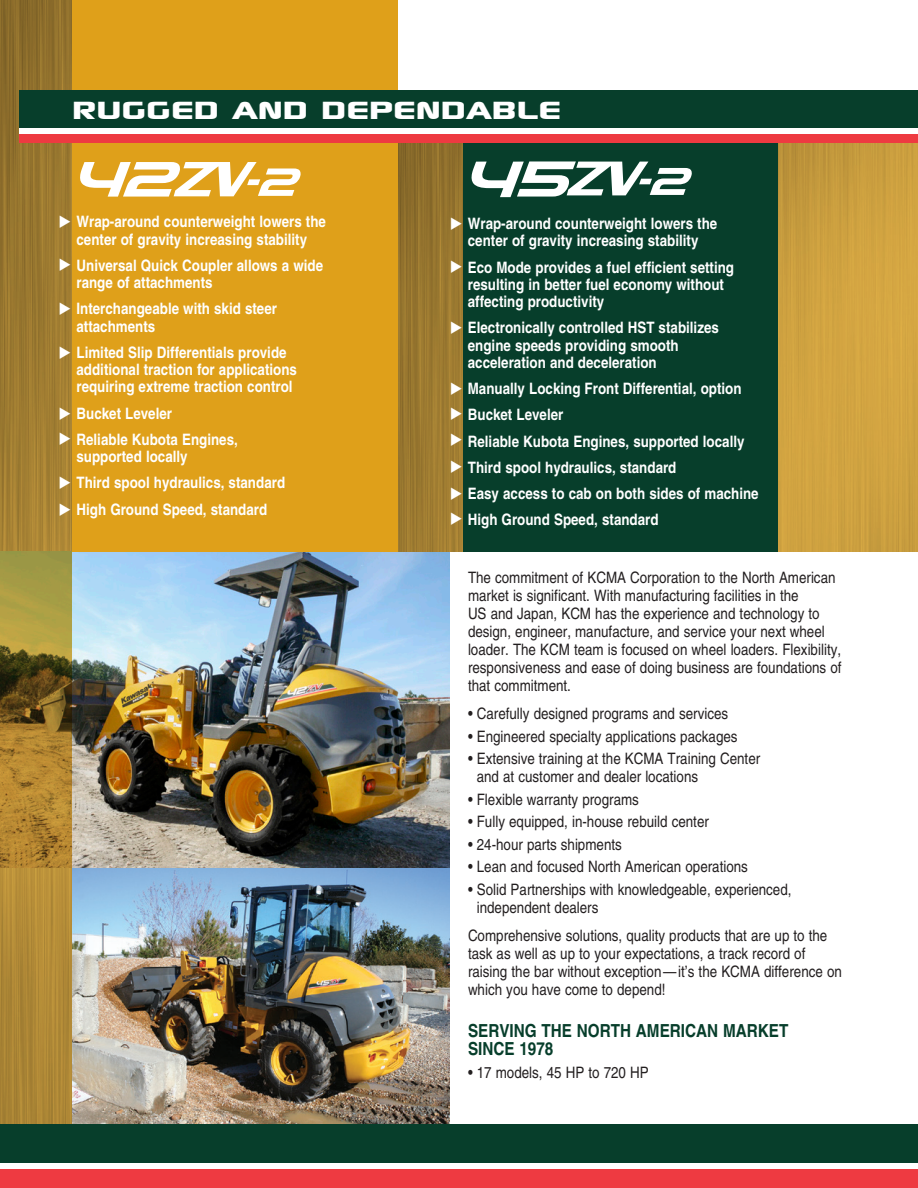
<style>
.page{position:relative;width:918px;height:1188px;background:#fff}
.page>*{position:absolute;margin:0;border:0;box-sizing:border-box;transform-origin:0 0}
.Helv_Body{font:48px "Xscale";color:#fff;scale:.85 1}
.Helv_Sub{font:700 18px/18px "Helvetica";color:#073e2b;scale:.85 1}
.Helv_Body-2{font:15.75px/18px "Helvetica";color:#231f20;scale:.85 1}
.IFC_Features{font:700 15.75px/17.2px "Helvetica";color:#fff;scale:.85 1}
.Helv_Body_Bullets{font:15.75px "Helvetica";color:#231f20;scale:.85 1}
</style>
<div class="page">
<img style="left:72px;top:867px;width:378px;height:257px">
<img style="left:72px;top:552px;width:378px;height:315px">
<svg style="left:398px;top:143px;width:520px;height:409px;background:#bd943a"></svg>
<div style="left:464px;top:142px;width:314px;height:410px;background:#073e2b"></div>
<svg style="left:471px;top:161px;width:221px;height:36px"></svg>
<svg style="left:0;top:0;width:72px;height:1124px;background:#a07e32"></svg>
<div style="left:72px;top:0;width:326px;height:552px;background:#dfa01a"></div>
<div style="left:19px;top:90px;width:899px;height:40px;background:#073e2b"></div>
<div style="left:19px;top:132px;width:899px;height:11px;background:#ee3a41"></div>
<div style="left:19px;top:129px;width:899px;height:5px;background:#fff"></div>
<svg style="left:80px;top:162px;width:221px;height:35px"></svg>
<div style="left:0;top:1124px;width:918px;height:40px;background:#073e2b"></div>
<div style="left:0;top:1167px;width:918px;height:21px;background:#ee3a41"></div>
<div style="left:0;top:1163px;width:918px;height:5px;background:#fff"></div>
<svg style="left:451px;top:383px;width:11px;height:12px"></svg>
<svg style="left:451px;top:433px;width:11px;height:13px"></svg>
<svg style="left:451px;top:217px;width:11px;height:12px"></svg>
<svg style="left:451px;top:260px;width:11px;height:13px"></svg>
<svg style="left:451px;top:407px;width:11px;height:13px"></svg>
<svg style="left:451px;top:487px;width:11px;height:13px"></svg>
<svg style="left:451px;top:321px;width:11px;height:12px"></svg>
<svg style="left:451px;top:460px;width:11px;height:13px"></svg>
<svg style="left:60px;top:302px;width:10px;height:13px"></svg>
<svg style="left:60px;top:347px;width:10px;height:12px"></svg>
<svg style="left:60px;top:433px;width:10px;height:12px"></svg>
<svg style="left:60px;top:259px;width:10px;height:12px"></svg>
<svg style="left:60px;top:407px;width:10px;height:13px"></svg>
<svg style="left:60px;top:476px;width:10px;height:13px"></svg>
<svg style="left:60px;top:503px;width:10px;height:13px"></svg>
<svg style="left:451px;top:513px;width:11px;height:12px"></svg>
<svg style="left:60px;top:215px;width:10px;height:13px"></svg>
<p class="Helv_Body" style="left:72px;top:81px;width:577px">RUGGED AND DEPENDABLE</p>
<p class="IFC_Features" style="left:76px;top:213px;width:295px">Wrap-around counterweight lowers the center of gravity increasing stability</p>
<p class="IFC_Features" style="left:76px;top:256px;width:292px">Universal Quick Coupler allows a wide range of attachments</p>
<p class="IFC_Features" style="left:76px;top:300px;width:237px">Interchangeable with skid steer attachments</p>
<p class="IFC_Features" style="left:76px;top:343px;width:261px">Limited Slip Differentials provide additional traction for applications requiring extreme traction control</p>
<p class="IFC_Features" style="left:76px;top:404px;width:114px">Bucket Leveler</p>
<p class="IFC_Features" style="left:76px;top:430px;width:191px">Reliable Kubota Engines, supported locally</p>
<p class="IFC_Features" style="left:76px;top:474px;width:247px">Third spool hydraulics, standard</p>
<p class="IFC_Features" style="left:76px;top:500px;width:226px">High Ground Speed, standard</p>
<p class="IFC_Features" style="left:468px;top:215px;width:295px">Wrap-around counterweight lowers the center of gravity increasing stability</p>
<p class="IFC_Features" style="left:468px;top:258px;width:315px">Eco Mode provides a fuel efficient setting resulting in better fuel economy without affecting productivity</p>
<p class="IFC_Features" style="left:468px;top:319px;width:297px">Electronically controlled HST stabilizes engine speeds providing smooth acceleration and deceleration</p>
<p class="IFC_Features" style="left:468px;top:380px;width:324px">Manually Locking Front Differential, option</p>
<p class="IFC_Features" style="left:468px;top:406px;width:114px">Bucket Leveler</p>
<p class="IFC_Features" style="left:468px;top:432px;width:327px">Reliable Kubota Engines, supported locally</p>
<p class="IFC_Features" style="left:468px;top:458px;width:247px">Third spool hydraulics, standard</p>
<p class="IFC_Features" style="left:468px;top:485px;width:344px">Easy access to cab on both sides of machine</p>
<p class="IFC_Features" style="left:468px;top:511px;width:226px">High Ground Speed, standard</p>
<p class="Helv_Body-2" style="left:468px;top:568px;width:441px">The commitment of KCMA Corporation to the North American market is significant. With manufacturing facilities in the<br>US and Japan, KCM has the experience and technology to design, engineer, manufacture, and service your next wheel loader. The KCM team is focused on wheel loaders. Flexibility, responsiveness and ease of doing business are foundations of that commitment.</p>
<p class="Helv_Body-2" style="left:468px;top:705px;width:308px">• Carefully designed programs and services</p>
<p class="Helv_Body-2" style="left:468px;top:727px;width:319px">• Engineered specialty applications packages</p>
<p class="Helv_Body-2" style="left:477px;top:750px;width:335px;text-indent:-9px">• Extensive training at the KCMA Training Center and at customer and dealer locations</p>
<p class="Helv_Body-2" style="left:468px;top:790px;width:203px">• Flexible warranty programs</p>
<p class="Helv_Body-2" style="left:468px;top:813px;width:285px">• Fully equipped, in-house rebuild center</p>
<p class="Helv_Body-2" style="left:468px;top:835px;width:183px">• 24-hour parts shipments</p>
<p class="Helv_Body-2" style="left:468px;top:858px;width:331px">• Lean and focused North American operations</p>
<p class="Helv_Body-2" style="left:477px;top:880px;width:372px;text-indent:-9px">• Solid Partnerships with knowledgeable, experienced, independent dealers</p>
<p class="Helv_Body-2" style="left:468px;top:927px;width:441px">Comprehensive solutions, quality products that are up to the task as well as up to your expectations, a track record of raising the bar without exception—it’s the KCMA difference on which you have come to depend!</p>
<p class="Helv_Sub" style="left:468px;top:1022px;width:379px">SERVING THE NORTH AMERICAN MARKET<br>SINCE 1978</p>
<p class="Helv_Body_Bullets" style="left:468px;top:1063px;width:214px">• 17 models, 45 HP to 720 HP</p>
</div>
